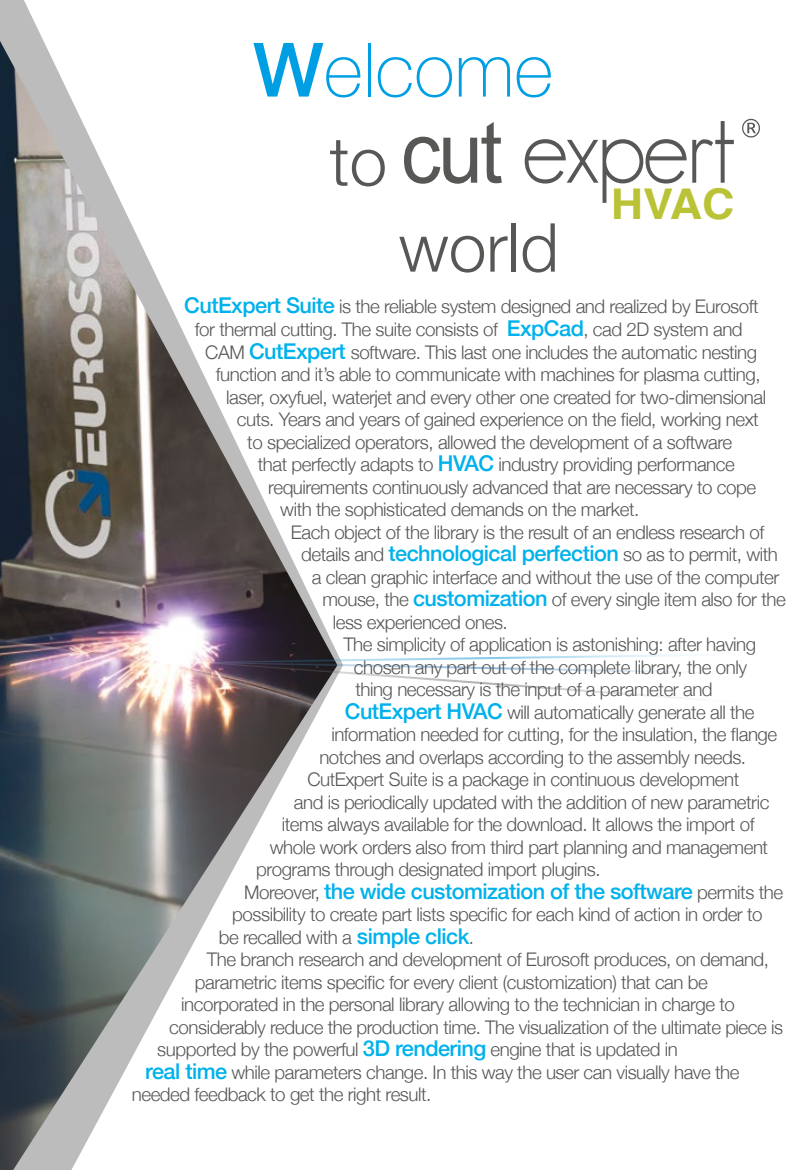
<style>
.page{position:relative;width:808px;height:1170px;background:#fff}
.page>*{position:absolute;margin:0;border:0;box-sizing:border-box;transform-origin:0 0}
.t1{font:100 75px "Helvetica Neue";color:#009fe3}
.t2{font:300 67.5px "Helvetica Neue";color:#575756}
.t3{font:700 42.3px "Helvetica";color:#bac235;scale:1.06 1}
.t4{font:500 21.75px "Helvetica Neue";letter-spacing:-.025em;color:#00b1eb}
.t5{font:300 18.75px "Helvetica Neue";letter-spacing:-.025em;color:#575756}
.s1{font-weight:500}
.s2{font-weight:500;font-size:21.75px;color:#00b1eb}
.s3{font-weight:300;font-size:18.75px;color:#575756}
</style>
<div class="page">
<svg style="left:0;top:0;width:336px;height:1169px"></svg>
<svg style="left:404px;top:122px;width:98px;height:62px"></svg>
<svg style="left:525px;top:121px;width:209px;height:82px"></svg>
<svg style="left:742px;top:119px;width:18px;height:18px"></svg>
<svg style="left:205px;top:651px;width:489px;height:57px"></svg>
<h1 class="t1" style="left:253px;top:13px;width:302px"><span class="s1">W</span>elcome</h1>
<h2 class="t2" style="left:330px;top:107px;width:59px">to</h2>
<h2 class="t2" style="left:399px;top:193px;width:162px">world</h2>
<h3 class="t3" style="left:611px;top:169px;width:118px">HVAC</h3>
<p class="t5" style="left:184px;top:291px;width:576px"><span class="s2">CutExpert Suite</span> is the reliable system designed and realized by Eurosoft</p>
<p class="t5" style="left:195px;top:314px;width:549px">for thermal cutting. The suite consists of <span class="s2">ExpCad</span>, cad 2D system and</p>
<p class="t5" style="left:205px;top:336px;width:553px">CAM <span class="s2">CutExpert</span> software. This last one includes the automatic nesting</p>
<p class="t5" style="left:216px;top:359px;width:546px">function and it’s able to communicate with machines for plasma cutting,</p>
<p class="t5" style="left:226px;top:381px;width:541px">laser, oxyfuel, waterjet and every other one created for two-dimensional</p>
<p class="t5" style="left:237px;top:404px;width:523px">cuts. Years and years of gained experience on the field, working next</p>
<p class="t5" style="left:247px;top:426px;width:486px">to specialized operators, allowed the development of a software</p>
<p class="t5" style="left:258px;top:449px;width:479px">that perfectly adapts to <span class="s2">HVAC</span> industry providing performance</p>
<p class="t5" style="left:268px;top:471px;width:489px">requirements continuously advanced that are necessary to cope</p>
<p class="t5" style="left:280px;top:494px;width:360px">with the sophisticated demands on the market.</p>
<p class="t5" style="left:291px;top:516px;width:475px">Each object of the library is the result of an endless research of</p>
<p class="t5" style="left:301px;top:539px;width:478px">details and <span class="s2">technological perfection</span> so as to permit, with</p>
<p class="t5" style="left:312px;top:561px;width:469px">a clean graphic interface and without the use of the computer</p>
<p class="t5" style="left:322px;top:584px;width:465px">mouse, the <span class="s2">customization</span> of every single item also for the</p>
<p class="t5" style="left:333px;top:606px;width:176px">less experienced ones.</p>
<p class="t5" style="left:343px;top:629px;width:414px">The simplicity of application is astonishing: after having</p>
<p class="t5" style="left:354px;top:651px;width:395px">chosen any part out of the complete library, the only</p>
<p class="t5" style="left:355px;top:674px;width:359px">thing necessary is the input of a parameter and</p>
<p class="t5" style="left:345px;top:696px;width:411px"><span class="s2">CutExpert HVAC</span> will automatically generate all the</p>
<p class="t5" style="left:331px;top:719px;width:447px">information needed for cutting, for the insulation, the flange</p>
<p class="t5" style="left:319px;top:741px;width:428px">notches and overlaps according to the assembly needs.</p>
<p class="t5" style="left:307px;top:764px;width:433px">CutExpert Suite is a package in continuous development</p>
<p class="t5" style="left:294px;top:786px;width:477px">and is periodically updated with the addition of new parametric</p>
<p class="t5" style="left:282px;top:809px;width:474px">items always available for the download. It allows the import of</p>
<p class="t5" style="left:270px;top:831px;width:500px">whole work orders also from third part planning and management</p>
<p class="t5" style="left:256px;top:854px;width:346px">programs through designated import plugins.</p>
<p class="t4" style="left:244px;top:873px;width:540px"><span class="s3">Moreover,</span> the wide customization of the software <span class="s3">permits the</span></p>
<p class="t5" style="left:232px;top:899px;width:532px">possibility to create part lists specific for each kind of action in order to</p>
<p class="t5" style="left:219px;top:921px;width:257px">be recalled with a <span class="s2">simple click</span>.</p>
<p class="t5" style="left:207px;top:944px;width:564px">The branch research and development of Eurosoft produces, on demand,</p>
<p class="t5" style="left:195px;top:966px;width:515px">parametric items specific for every client (customization) that can be</p>
<p class="t5" style="left:181px;top:989px;width:555px">incorporated in the personal library allowing to the technician in charge to</p>
<p class="t5" style="left:169px;top:1011px;width:615px">considerably reduce the production time. The visualization of the ultimate piece is</p>
<p class="t5" style="left:157px;top:1034px;width:522px">supported by the powerful <span class="s2">3D rendering</span> engine that is updated in</p>
<p class="t5" style="left:145px;top:1056px;width:596px"><span class="s2">real time</span> while parameters change. In this way the user can visually have the</p>
<p class="t5" style="left:132px;top:1079px;width:301px">needed feedback to get the right result.</p>
</div>
